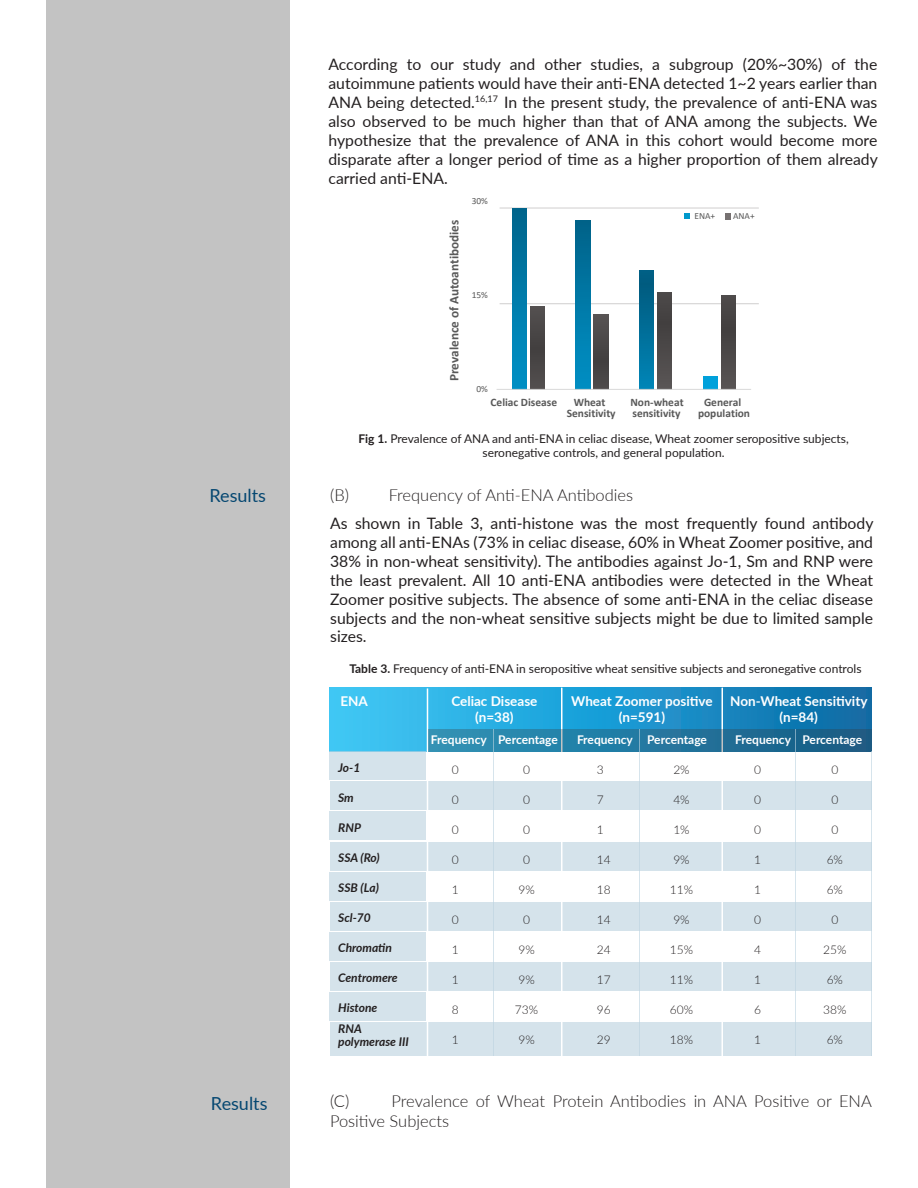
<style>
.page{position:relative;width:918px;height:1188px;background:#fff}
.page>*{position:absolute;margin:0;border:0;box-sizing:border-box;transform-origin:0 0}
.t1{font:18px "Lato";color:#054771}
.t2{font:300 16.5px/19.8px "Lato";color:#231f20}
.t3{font:15.75px/18.9px "Lato";color:#231f20;text-align:justify}
.t4{font:700 13.5px/16.2px "Lato";color:#fff;text-align:center}
.t5{font:700 13.2px "Calibri";color:#595959}
.t6{font:12px/14.4px "Lato";color:#231f20;text-align:center}
.t7{font:300 12px "Lato";color:#231f20}
.t8{font:italic 700 12px/21px "Lato";color:#231f20}
.t9{font:700 12px "Lato";color:#fff}
.t10{font:700 11.4px/11.4px "Calibri";color:#595959;text-align:center}
.t11{font:9.45px "Calibri";letter-spacing:-.005em;color:#595959}
.s1{font-weight:700}
</style>
<div class="page">
<hr style="left:500px;top:303px;width:259px;height:1px;background:#d0cece">
<hr style="left:500px;top:208px;width:259px;height:1px;background:#d0cece">
<div style="left:46px;top:0;width:243px;height:1188px;background:#c3c3c3"></div>
<div style="left:330px;top:688px;width:542px;height:64px;background:linear-gradient(to right,#3cccfb,#086ca8)"></div>
<div style="left:330px;top:751px;width:96px;height:29px;background:#d5e3eb"></div>
<div style="left:330px;top:781px;width:542px;height:29px;background:#d5e3eb"></div>
<div style="left:330px;top:812px;width:96px;height:28px;background:#d5e3eb"></div>
<div style="left:330px;top:842px;width:542px;height:28px;background:#d5e3eb"></div>
<div style="left:330px;top:872px;width:96px;height:29px;background:#d5e3eb"></div>
<div style="left:330px;top:902px;width:542px;height:29px;background:#d5e3eb"></div>
<div style="left:330px;top:932px;width:96px;height:29px;background:#d5e3eb"></div>
<div style="left:330px;top:962px;width:542px;height:29px;background:#d5e3eb"></div>
<div style="left:330px;top:992px;width:96px;height:29px;background:#d5e3eb"></div>
<div style="left:330px;top:1022px;width:542px;height:34px;background:#d5e3eb"></div>
<hr style="left:427px;top:689px;width:1px;height:369px;background:#fff">
<hr style="left:561px;top:688px;width:1px;height:369px;background:#fff">
<hr style="left:722px;top:688px;width:1px;height:369px;background:#fff">
<div style="left:428px;top:729px;width:444px;height:23px;background:linear-gradient(to right,#2f94b8,#1a5b84)"></div>
<hr style="left:494px;top:729px;width:1px;height:327px;background:#bcd3e0">
<hr style="left:639px;top:729px;width:1px;height:327px;background:#bcd3e0">
<hr style="left:796px;top:729px;width:1px;height:327px;background:#bcd3e0">
<hr style="left:871px;top:751px;width:1px;height:305px;background:#bcd3e0">
<svg style="left:512px;top:208px;width:14px;height:181px;background:#007ba9"></svg>
<svg style="left:576px;top:221px;width:14px;height:168px;background:#0079a7"></svg>
<svg style="left:639px;top:270px;width:15px;height:119px;background:#006e98"></svg>
<div style="left:703px;top:377px;width:14px;height:12px;background:#00a1db"></div>
<div style="left:530px;top:307px;width:15px;height:82px;background:#4a4747"></div>
<div style="left:594px;top:314px;width:14px;height:75px;background:#4b4747"></div>
<svg style="left:658px;top:292px;width:14px;height:97px"></svg>
<div style="left:721px;top:295px;width:15px;height:94px;background:#4b4747"></div>
<hr style="left:497px;top:389px;width:254px;height:1px;background:#d9d9d9">
<svg style="left:684px;top:214px;width:5px;height:5px"></svg>
<svg style="left:726px;top:214px;width:5px;height:5px"></svg>
<p class="t3" style="left:328px;top:54px;width:551px">According to our study and other studies, a subgroup (20%~30%) of the autoimmune patients would have their anti-ENA detected 1~2 years earlier than ANA being detected.<sup>16,17</sup> In the present study, the prevalence of anti-ENA was also observed to be much higher than that of ANA among the subjects. We hypothesize that the prevalence of ANA in this cohort would become more disparate after a longer period of time as a higher proportion of them already carried anti-ENA.</p>
<p class="t5" style="left:449px;top:381px;width:163px;rotate:-90deg">Prevalence of Autoantibodies</p>
<p class="t11" style="left:472px;top:197px;width:18px">30%</p>
<p class="t11" style="left:472px;top:291px;width:18px">15%</p>
<p class="t11" style="left:476px;top:385px;width:13px">0%</p>
<p class="t11" style="left:695px;top:212px;width:22px">ENA+</p>
<p class="t11" style="left:733px;top:212px;width:23px">ANA+</p>
<p class="t10" style="left:491px;top:397px;width:68px">Celiac Disease</p>
<p class="t10" style="left:567px;top:397px;width:51px">Wheat<br>Sensitivity</p>
<p class="t10" style="left:630px;top:397px;width:55px;text-align:left">Non-wheat sensitivity</p>
<p class="t10" style="left:698px;top:397px;width:54px">General population</p>
<p class="t6" style="left:358px;top:431px;width:492px"><span class="s1">Fig 1.</span> Prevalence of ANA and anti-ENA in celiac disease, Wheat zoomer seropositive subjects, seronegative controls, and general population.</p>
<p class="t1" style="left:209px;top:483px;width:58px">Results</p>
<p class="t2" style="left:330px;top:485px;width:304px">(B) Frequency of Anti-ENA Antibodies</p>
<p class="t3" style="left:330px;top:513px;width:545px">As shown in Table 3, anti-histone was the most frequently found antibody among all anti-ENAs (73% in celiac disease, 60% in Wheat Zoomer positive, and 38% in non-wheat sensitivity). The antibodies against Jo-1, Sm and RNP were the least prevalent. All 10 anti-ENA antibodies were detected in the Wheat Zoomer positive subjects. The absence of some anti-ENA in the celiac disease subjects and the non-wheat sensitive subjects might be due to limited sample sizes.</p>
<p class="t6" style="left:349px;top:661px;width:514px"><span class="s1">Table 3.</span> Frequency of anti-ENA in seropositive wheat sensitive subjects and seronegative controls</p>
<p class="t1" style="left:211px;top:1091px;width:58px">Results</p>
<p class="t4" style="left:340px;top:692px;width:29px">ENA</p>
<p class="t8" style="left:338px;top:756px;width:24px">Jo-1</p>
<p class="t8" style="left:338px;top:786px;width:17px">Sm</p>
<p class="t8" style="left:338px;top:816px;width:24px">RNP</p>
<p class="t8" style="left:338px;top:846px;width:43px">SSA (Ro)</p>
<p class="t8" style="left:338px;top:876px;width:42px">SSB (La)</p>
<p class="t8" style="left:338px;top:906px;width:34px">Scl-70</p>
<p class="t8" style="left:338px;top:936px;width:55px">Chromatin</p>
<p class="t8" style="left:338px;top:966px;width:61px">Centromere</p>
<p class="t8" style="left:338px;top:996px;width:41px">Histone<br>RNA</p>
<p class="t8" style="left:338px;top:1031px;width:72px">polymerase III</p>
<p class="t4" style="left:451px;top:692px;width:88px">Celiac Disease (n=38)</p>
<p class="t9" style="left:431px;top:731px;width:129px">Frequency Percentage</p>
<p class="t7" style="left:452px;top:762px;width:8px">0</p>
<p class="t7" style="left:523px;top:762px;width:8px">0</p>
<p class="t7" style="left:452px;top:792px;width:8px">0</p>
<p class="t7" style="left:523px;top:792px;width:8px">0</p>
<p class="t7" style="left:452px;top:822px;width:8px">0</p>
<p class="t7" style="left:523px;top:822px;width:8px">0</p>
<p class="t7" style="left:452px;top:852px;width:8px">0</p>
<p class="t7" style="left:523px;top:852px;width:8px">0</p>
<p class="t7" style="left:452px;top:882px;width:8px">1</p>
<p class="t7" style="left:518px;top:882px;width:18px">9%</p>
<p class="t7" style="left:452px;top:912px;width:8px">0</p>
<p class="t7" style="left:523px;top:912px;width:8px">0</p>
<p class="t7" style="left:452px;top:942px;width:8px">1</p>
<p class="t7" style="left:518px;top:942px;width:18px">9%</p>
<p class="t7" style="left:452px;top:972px;width:8px">1</p>
<p class="t7" style="left:518px;top:972px;width:18px">9%</p>
<p class="t7" style="left:452px;top:1002px;width:8px">8</p>
<p class="t7" style="left:515px;top:1002px;width:25px">73%</p>
<p class="t7" style="left:452px;top:1032px;width:8px">1</p>
<p class="t7" style="left:518px;top:1032px;width:18px">9%</p>
<p class="t4" style="left:571px;top:692px;width:143px">Wheat Zoomer positive (n=591)</p>
<p class="t9" style="left:577px;top:731px;width:131px">Frequency Percentage</p>
<p class="t7" style="left:597px;top:762px;width:8px">3</p>
<p class="t7" style="left:673px;top:762px;width:18px">2%</p>
<p class="t7" style="left:597px;top:792px;width:8px">7</p>
<p class="t7" style="left:673px;top:792px;width:18px">4%</p>
<p class="t7" style="left:597px;top:822px;width:8px">1</p>
<p class="t7" style="left:673px;top:822px;width:18px">1%</p>
<p class="t7" style="left:597px;top:852px;width:15px">14</p>
<p class="t7" style="left:673px;top:852px;width:18px">9%</p>
<p class="t7" style="left:597px;top:882px;width:15px">18</p>
<p class="t7" style="left:670px;top:882px;width:25px">11%</p>
<p class="t7" style="left:597px;top:912px;width:15px">14</p>
<p class="t7" style="left:673px;top:912px;width:18px">9%</p>
<p class="t7" style="left:597px;top:942px;width:15px">24</p>
<p class="t7" style="left:670px;top:942px;width:25px">15%</p>
<p class="t7" style="left:597px;top:972px;width:15px">17</p>
<p class="t7" style="left:670px;top:972px;width:25px">11%</p>
<p class="t7" style="left:597px;top:1002px;width:15px">96</p>
<p class="t7" style="left:670px;top:1002px;width:25px">60%</p>
<p class="t7" style="left:597px;top:1032px;width:15px">29</p>
<p class="t7" style="left:670px;top:1032px;width:25px">18%</p>
<p class="t4" style="left:730px;top:692px;width:139px">Non-Wheat Sensitivity (n=84)</p>
<p class="t9" style="left:735px;top:731px;width:129px">Frequency Percentage</p>
<p class="t7" style="left:754px;top:762px;width:8px">0</p>
<p class="t7" style="left:831px;top:762px;width:8px">0</p>
<p class="t7" style="left:754px;top:792px;width:8px">0</p>
<p class="t7" style="left:831px;top:792px;width:8px">0</p>
<p class="t7" style="left:754px;top:822px;width:8px">0</p>
<p class="t7" style="left:831px;top:822px;width:8px">0</p>
<p class="t7" style="left:754px;top:852px;width:8px">1</p>
<p class="t7" style="left:827px;top:852px;width:18px">6%</p>
<p class="t7" style="left:754px;top:882px;width:8px">1</p>
<p class="t7" style="left:827px;top:882px;width:18px">6%</p>
<p class="t7" style="left:754px;top:912px;width:8px">0</p>
<p class="t7" style="left:831px;top:912px;width:8px">0</p>
<p class="t7" style="left:754px;top:942px;width:8px">4</p>
<p class="t7" style="left:823px;top:942px;width:25px">25%</p>
<p class="t7" style="left:754px;top:972px;width:8px">1</p>
<p class="t7" style="left:827px;top:972px;width:18px">6%</p>
<p class="t7" style="left:754px;top:1002px;width:8px">6</p>
<p class="t7" style="left:823px;top:1002px;width:25px">38%</p>
<p class="t7" style="left:754px;top:1032px;width:8px">1</p>
<p class="t7" style="left:827px;top:1032px;width:18px">6%</p>
<p class="t2" style="left:330px;top:1091px;width:21px">(C)</p>
<p class="t2" style="left:330px;top:1091px;width:543px;text-indent:62px">Prevalence of Wheat Protein Antibodies in ANA Positive or ENA<br>Positive Subjects</p>
</div>
